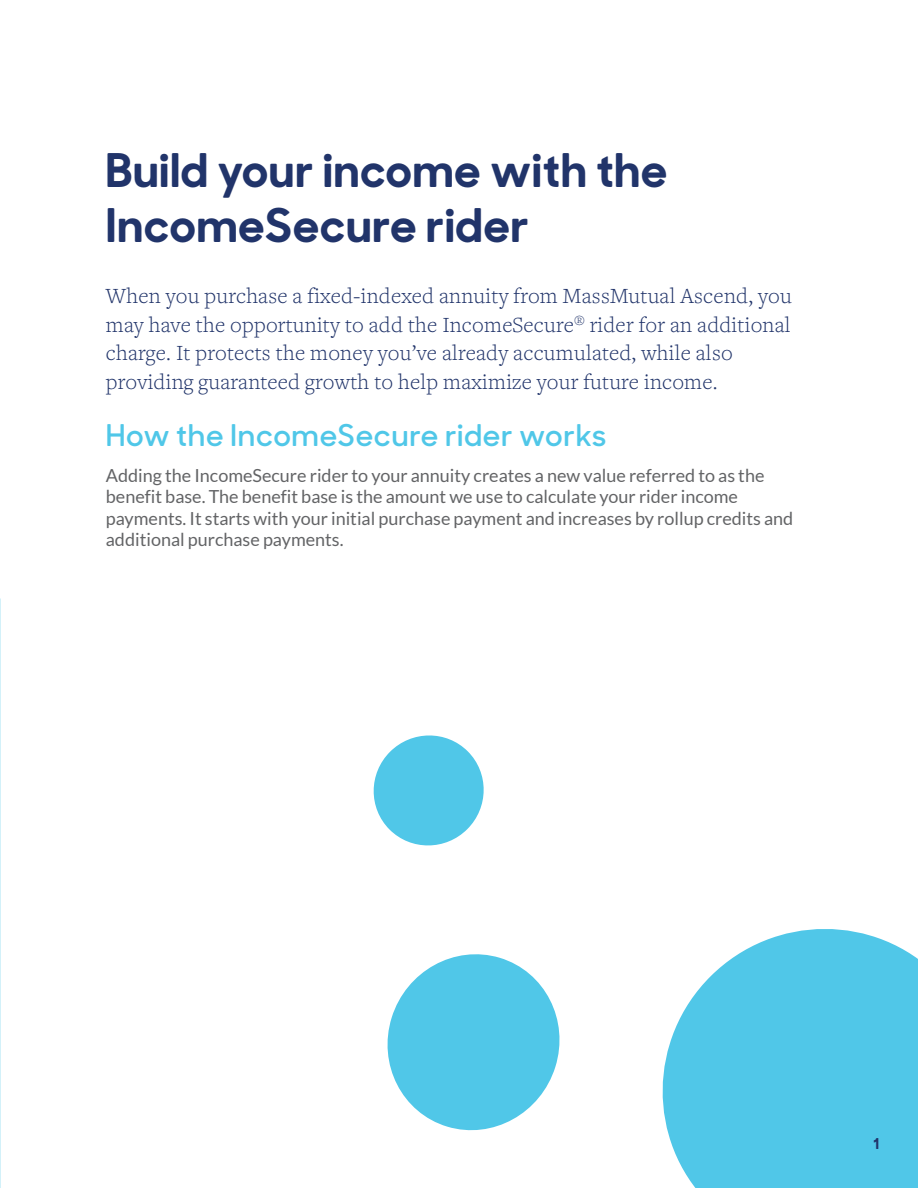
<style>
.page{position:relative;width:918px;height:1188px;background:#fff}
.page>*{position:absolute;margin:0;border:0;box-sizing:border-box;transform-origin:0 0}
.t1{font:700 46.5px/55.8px "MM Sharp Sans";letter-spacing:.02em;color:#21346a}
.t2{font:600 30px "MM Sharp Sans";letter-spacing:.02em;color:#50c7e8}
.t3{font:300 22.5px/28.5px "Freight Text Pro";letter-spacing:.01em;color:#21346a}
.t4{font:18px/21.6px "Lato";color:#636466}
.t5{font:700 15px "MM Sharp Sans";color:#21346a}
</style>
<div class="page">
<svg style="left:662px;top:929px;width:256px;height:259px;background:#69cfeb"></svg>
<svg style="left:373px;top:735px;width:111px;height:111px"></svg>
<svg style="left:387px;top:954px;width:173px;height:177px"></svg>
<h1 class="t1" style="left:106px;top:138px;width:563px">Build your income with the<br>IncomeSecure rider</h1>
<p class="t3" style="left:106px;top:281px;width:688px">When you purchase a fixed-indexed annuity from MassMutual Ascend, you may have the opportunity to add the IncomeSecure<sup>®</sup> rider for an additional charge. It protects the money you’ve already accumulated, while also providing guaranteed growth to help maximize your future income.</p>
<h2 class="t2" style="left:106px;top:412px;width:502px">How the IncomeSecure rider works</h2>
<p class="t4" style="left:106px;top:464px;width:689px">Adding the IncomeSecure rider to your annuity creates a new value referred to as the benefit base. The benefit base is the amount we use to calculate your rider income payments. It starts with your initial purchase payment and increases by rollup credits and additional purchase payments.</p>
<p class="t5" style="left:872px;top:1131px;width:11px">1</p>
</div>
